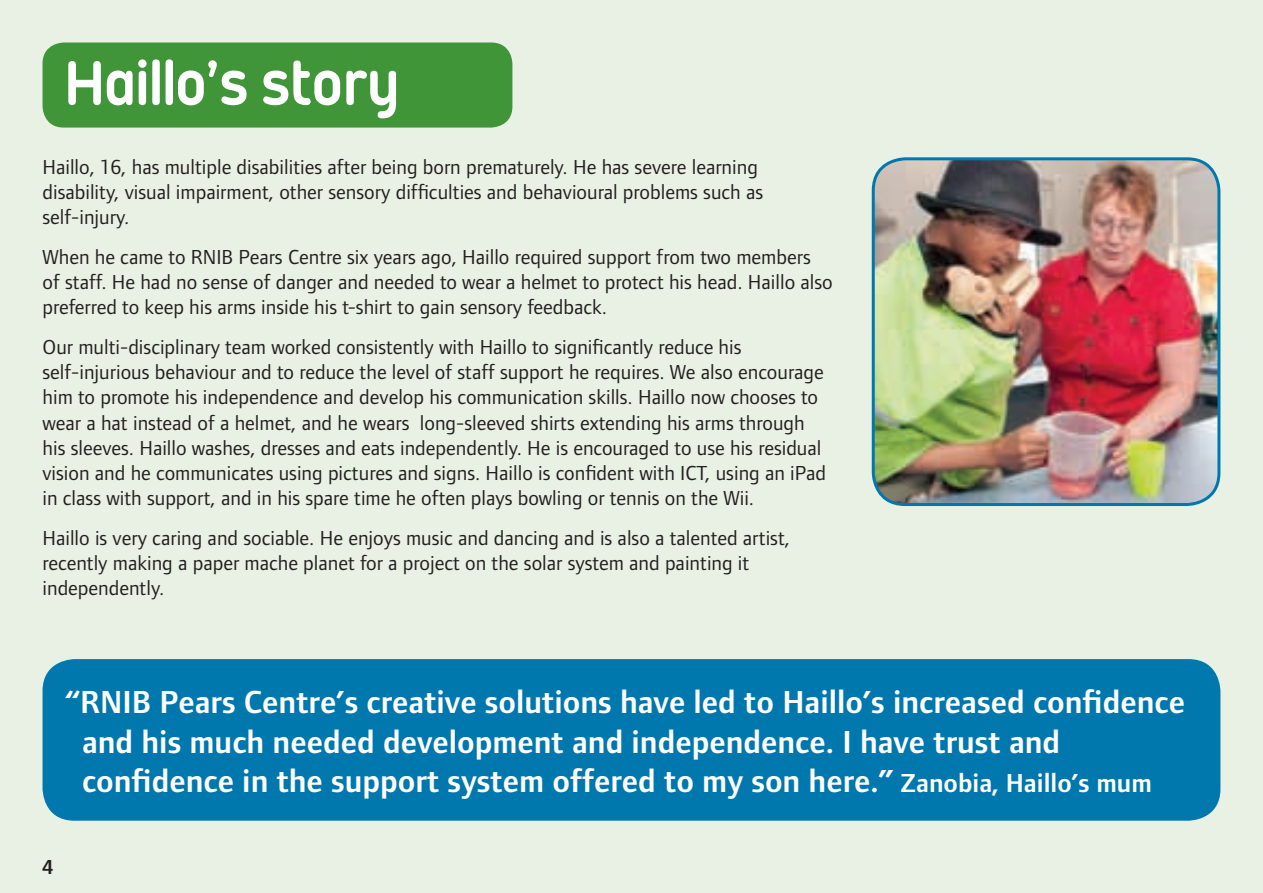
<style>
.page{position:relative;width:1263px;height:893px;background:#e8f1e3}
.page>*{position:absolute;margin:0;border:0;box-sizing:border-box;transform-origin:0 0}
.t1{font:69px "RNIB Headline";letter-spacing:-.02em;color:#fff}
.t2{font:600 33px/39.6px "Foundry Form Sans";color:#fff}
.t3{font:21px/25.2px "Foundry Form Sans";color:#231f20}
.t4{font:600 21px "Foundry Form Sans";color:#231f20}
.s1{font-size:27px}
</style>
<div class="page">
<div style="left:43px;top:43px;width:469px;height:85px;background:#3f9537;border-radius:21px"></div>
<div style="left:43px;top:659px;width:1177px;height:162px;background:#0078ae;border-radius:32px"></div>
<img style="left:872px;top:157px;width:348px;height:349px">
<h1 class="t1" style="left:64px;top:45px;width:337px">Haillo’s story</h1>
<p class="t3" style="left:43px;top:154px;width:722px">Haillo, 16, has multiple disabilities after being born prematurely. He has severe learning disability, visual impairment, other sensory difficulties and behavioural problems such as self-injury.</p>
<p class="t3" style="left:43px;top:244px;width:792px">When he came to RNIB Pears Centre six years ago, Haillo required support from two members of staff. He had no sense of danger and needed to wear a helmet to protect his head. Haillo also preferred to keep his arms inside his t-shirt to gain sensory feedback.</p>
<p class="t3" style="left:43px;top:334px;width:785px">Our multi-disciplinary team worked consistently with Haillo to significantly reduce his self-injurious behaviour and to reduce the level of staff support he requires. We also encourage him to promote his independence and develop his communication skills. Haillo now chooses to wear a hat instead of a helmet, and he wears long-sleeved shirts extending his arms through his sleeves. Haillo washes, dresses and eats independently. He is encouraged to use his residual vision and he communicates using pictures and signs. Haillo is confident with ICT, using an iPad in class with support, and in his spare time he often plays bowling or tennis on the Wii.</p>
<p class="t3" style="left:43px;top:525px;width:749px">Haillo is very caring and sociable. He enjoys music and dancing and is also a talented artist, recently making a paper mache planet for a project on the solar system and painting it independently.</p>
<h2 class="t2" style="left:82px;top:682px;width:1104px;text-indent:-17px">“RNIB Pears Centre’s creative solutions have led to Haillo’s increased confidence and his much needed development and independence. I have trust and confidence in the support system offered to my son here.” <span class="s1">Zanobia, Haillo’s mum</span></h2>
<p class="t4" style="left:43px;top:855px;width:12px">4</p>
</div>
